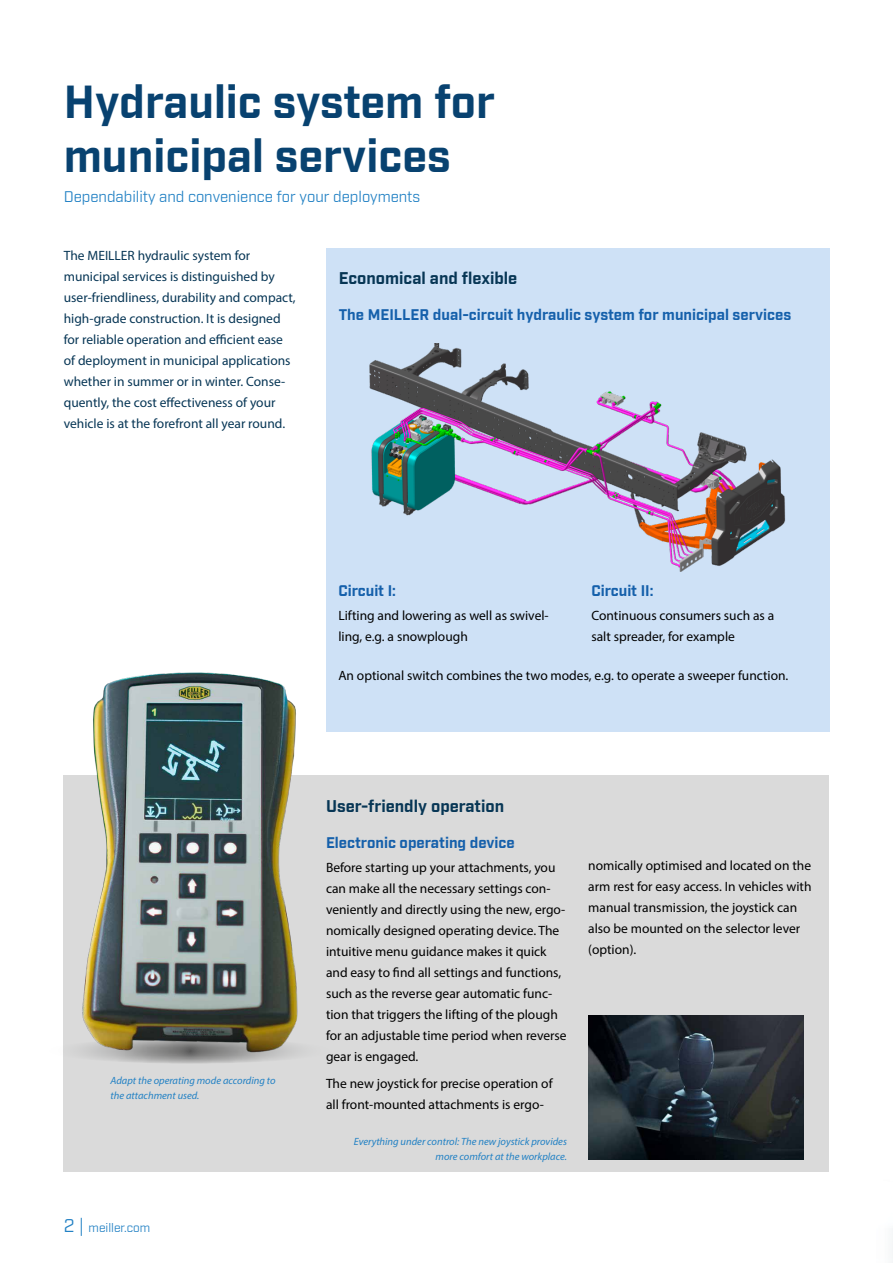
<style>
.page{position:relative;width:893px;height:1263px;background:#fff}
.page>*{position:absolute;margin:0;border:0;box-sizing:border-box;transform-origin:0 0}
.t1{font:700 45px/54px "Industry";color:#084270}
.t2{font:700 16.5px "Industry";color:#073655}
.t3{font:700 15px "Industry";color:#1560ab}
.t4{font:15px "Industry";color:#2281c4}
.t5{font:13.5px/21px "Myriad Pro";color:#000}
.t6{font:13.5px/21px "Myriad Pro";color:#073655}
.t7{font:12px "Industry";color:#2281c4}
.t8{font:italic 10.5px/15px "Myriad Pro";color:#2281c4}
.s1{font-size:18px}
</style>
<div class="page">
<div style="left:326px;top:248px;width:503px;height:483px;background:#cee1f6"></div>
<div style="left:64px;top:776px;width:765px;height:396px;background:#dadada"></div>
<img style="left:369px;top:344px;width:417px;height:227px">
<img style="left:73px;top:672px;width:230px;height:369px">
<svg style="left:49px;top:1038px;width:282px;height:26px"></svg>
<img style="left:588px;top:1016px;width:216px;height:144px">
<h1 class="t1" style="left:64px;top:77px;width:433px">Hydraulic system for municipal services</h1>
<p class="t4" style="left:64px;top:187px;width:358px">Dependability and convenience for your deployments</p>
<p class="t6" style="left:64px;top:244px;width:233px">The MEILLER hydraulic system for municipal services is distinguished by user-friendliness, durability and compact, high-grade construction. It is designed for reliable operation and efficient ease of deployment in municipal applications whether in summer or in winter. Conse&shy;quently, the cost effectiveness of your vehicle is at the forefront all year round.</p>
<p class="t2" style="left:339px;top:268px;width:180px">Economical and flexible</p>
<p class="t3" style="left:339px;top:305px;width:454px">The MEILLER dual-circuit hydraulic system for municipal services</p>
<p class="t8" style="left:111px;top:1072px;width:167px">Adapt the operating mode according to the attachment used.</p>
<p class="t7" style="left:64px;top:1220px;width:88px"><span class="s1">2 |</span> meiller.com</p>
<p class="t3" style="left:591px;top:581px;width:64px">Circuit II:</p>
<p class="t5" style="left:591px;top:604px;width:184px">Continuous consumers such as a salt spreader, for example</p>
<p class="t5" style="left:338px;top:664px;width:451px">An optional switch combines the two modes, e.g. to operate a sweeper function.</p>
<p class="t3" style="left:338px;top:581px;width:59px">Circuit I:</p>
<p class="t5" style="left:338px;top:604px;width:212px">Lifting and lowering as well as swivel&shy;ling, e.g. a snowplough</p>
<p class="t2" style="left:326px;top:796px;width:180px">User-friendly operation</p>
<p class="t3" style="left:326px;top:833px;width:190px">Electronic operating device</p>
<p class="t5" style="left:326px;top:856px;width:242px">Before starting up your attachments, you can make all the necessary settings con&shy;veniently and directly using the new, ergo&shy;nomically designed operating device. The intuitive menu guidance makes it quick and easy to find all settings and functions, such as the reverse gear automatic func&shy;tion that triggers the lifting of the plough for an adjustable time period when reverse gear is engaged.</p>
<p class="t5" style="left:326px;top:1072px;width:228px">The new joystick for precise operation of all front-mounted attachments is ergo-</p>
<p class="t8" style="left:354px;top:1133px;width:215px;text-align:right">Everything under control: The new joystick provides more comfort at the workplace.</p>
<p class="t5" style="left:588px;top:855px;width:225px">nomically optimised and located on the arm rest for easy access. In vehicles with manual transmission, the joystick can also be mounted on the selector lever (option).</p>
</div>
